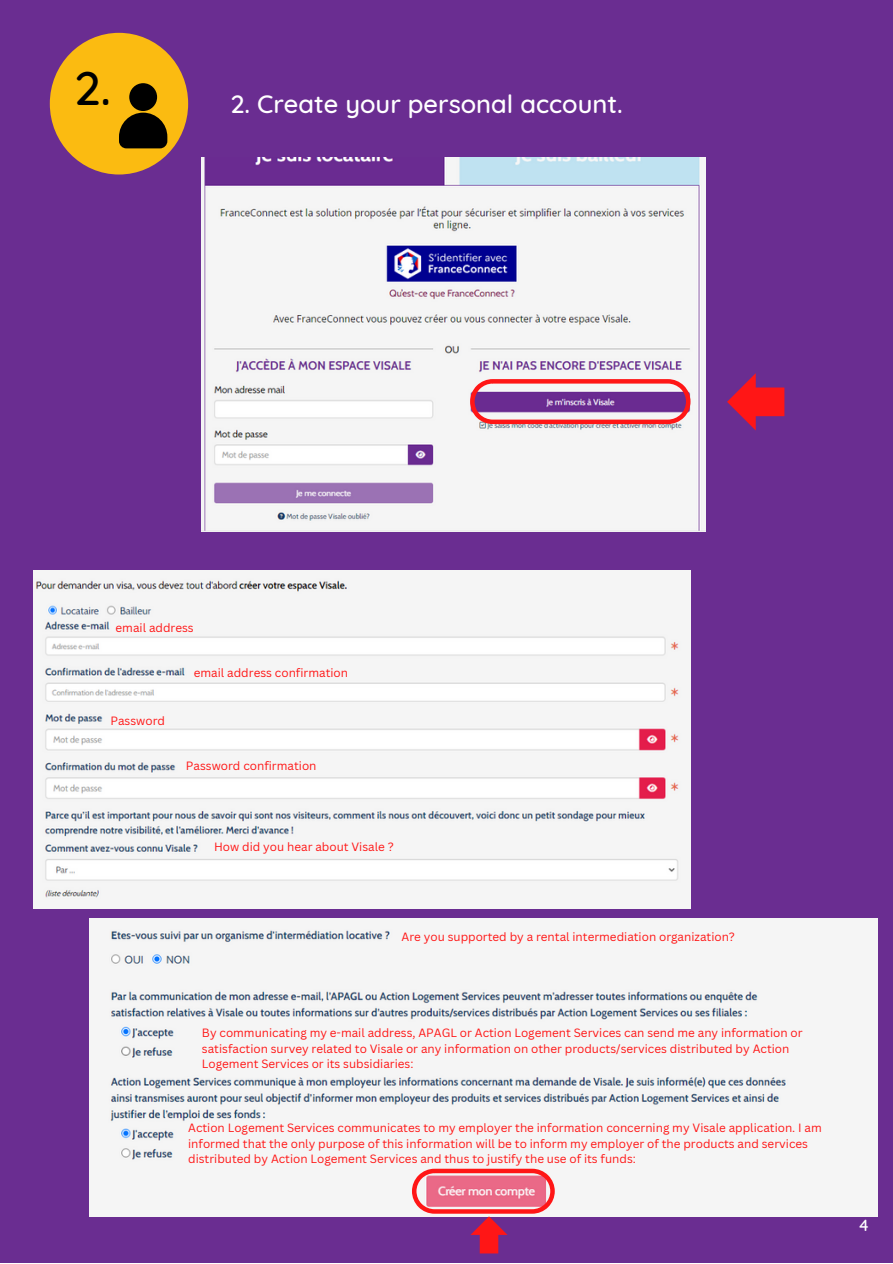
<style>
.page{position:relative;width:893px;height:1264px;background:#fff}
.page>*{position:absolute;margin:0;border:0;box-sizing:border-box;transform-origin:0 0}
.t1{font:500 48px "Quicksand";color:#000}
.t2{font:500 25.5px "Quicksand";color:#fff}
.t3{font:500 16.5px "Quicksand";color:#fff}
.t4{font:11.7px/15.6px "Canva Sans";color:#ff1616}
</style>
<div class="page">
<div style="left:0;top:0;width:892px;height:1262px;background:#6a2d91"></div>
<img style="left:202px;top:157px;width:503px;height:375px">
<svg style="left:470px;top:379px;width:220px;height:45px"></svg>
<svg style="left:727px;top:373px;width:57px;height:57px"></svg>
<div style="left:50px;top:33px;width:138px;height:141px;background:#fbbb11;border-radius:50%"></div>
<div style="left:129px;top:83px;width:28px;height:28px;background:#000;border-radius:50%"></div>
<svg style="left:119px;top:113px;width:48px;height:35px;background:#251b02"></svg>
<img style="left:89px;top:918px;width:788px;height:298px">
<img style="left:34px;top:570px;width:656px;height:338px">
<svg style="left:412px;top:1168px;width:142px;height:85px"></svg>
<h1 class="t1" style="left:74px;top:57px;width:38px">2.</h1>
<h2 class="t2" style="left:230px;top:88px;width:394px">2. Create your personal account.</h2>
<p class="t4" style="left:116px;top:619px;width:80px">email address</p>
<p class="t4" style="left:110px;top:712px;width:56px">Password</p>
<p class="t4" style="left:194px;top:664px;width:156px">email address confirmation</p>
<p class="t4" style="left:186px;top:758px;width:132px">Password confirmation</p>
<p class="t4" style="left:214px;top:838px;width:181px">How did you hear about Visale ?</p>
<p class="t4" style="left:401px;top:928px;width:335px">Are you supported by a rental intermediation organization?</p>
<p class="t4" style="left:202px;top:1024px;width:602px">By communicating my e-mail address, APAGL or Action Logement Services can send me any information or satisfaction survey related to Visale or any information on other products/services distributed by Action<br>Logement Services or its subsidiaries:</p>
<p class="t4" style="left:188px;top:1119px;width:635px">Action Logement Services communicates to my employer the information concerning my Visale application. I am informed that the only purpose of this information will be to inform my employer of the products and services distributed by Action Logement Services and thus to justify the use of its funds:</p>
<h3 class="t3" style="left:858px;top:1214px;width:12px">4</h3>
</div>
